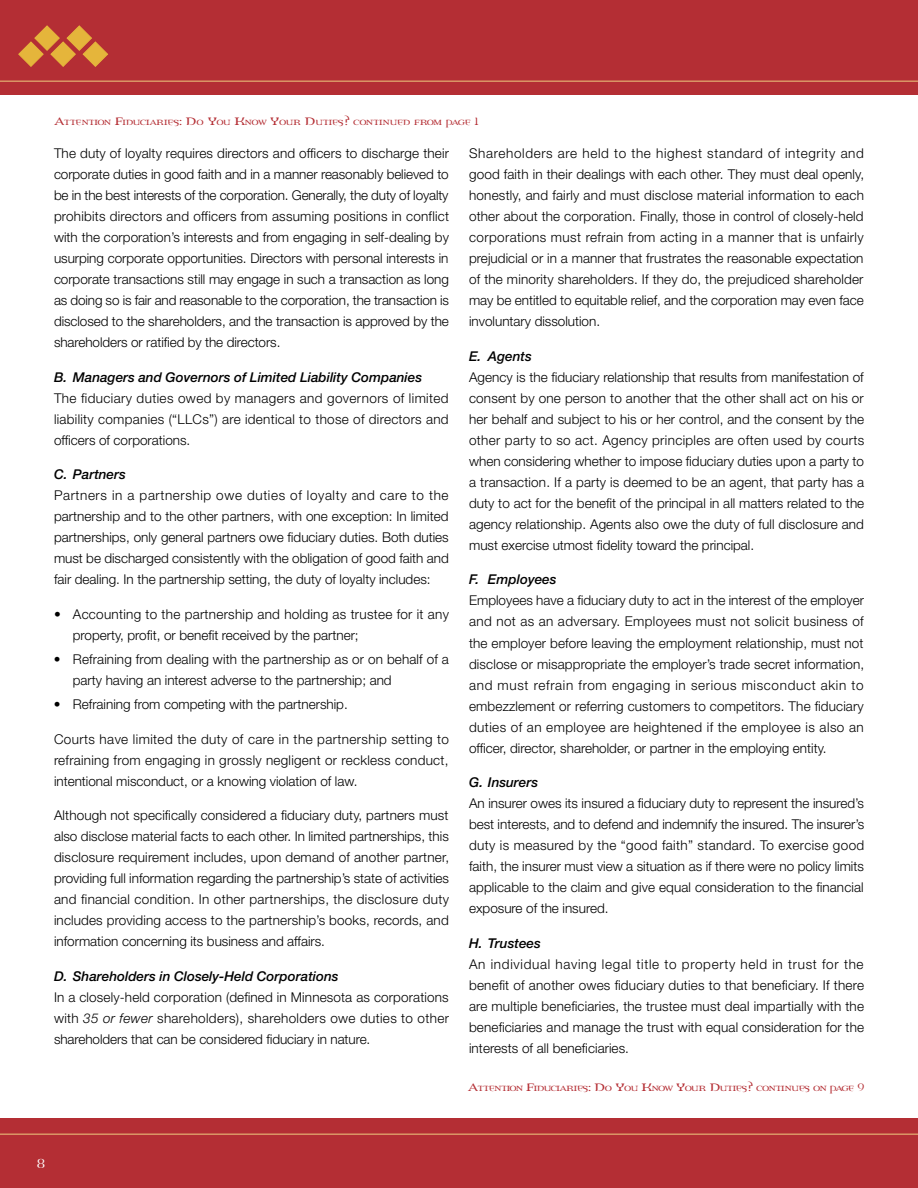
<style>
.page{position:relative;width:918px;height:1188px;background:#fff}
.page>*{position:absolute;margin:0;border:0;box-sizing:border-box;transform-origin:0 0}
.t1{font:18px "Percolator Expert";color:#fff}
.t2{font:300 13.5px/21px "Helvetica Neue LT Std";color:#000;text-align:justify}
.t3{font:italic 500 13.5px "Helvetica Neue LT Std";color:#000}
.t4{font:300 13.5px/21px "Helvetica Neue LT Std";letter-spacing:.02em;color:#000}
.t5{font:10.5px "Percolator Expert";color:#b42e34}
.t6{font:10.5px "Percolator Expert";letter-spacing:-.02em;color:#b42e34}
.s1{font-size:15px}
.s2{font-style:italic}
</style>
<div class="page">
<div style="left:0;top:0;width:918px;height:94px;background:#b42e34"></div>
<div style="left:0;top:1119px;width:918px;height:69px;background:#b42e34"></div>
<hr style="left:0;top:1134px;width:918px;height:1px;background:#eecb7e">
<hr style="left:0;top:81px;width:918px;height:1px;background:#eecb7e">
<svg style="left:18px;top:25px;width:90px;height:42px"></svg>
<p class="t5" style="left:54px;top:116px;width:425px"><span class="s1">A</span>ttention <span class="s1">F</span>iduciaries<span class="s1">: D</span>o <span class="s1">Y</span>ou <span class="s1">K</span>now <span class="s1">Y</span>our <span class="s1">D</span>uties<span class="s1">?</span> continued from page <span class="s1">1</span></p>
<p class="t2" style="left:54px;top:143px;width:397px">The duty of loyalty requires directors and officers to discharge their corporate duties in good faith and in a manner reasonably believed to be in the best interests of the corporation. Generally, the duty of loyalty prohibits directors and officers from assuming positions in conflict with the corporation’s interests and from engaging in self-dealing by usurping corporate opportunities. Directors with personal interests in corporate transactions still may engage in such a transaction as long as doing so is fair and reasonable to the corporation, the transaction is disclosed to the shareholders, and the transaction is approved by the shareholders or ratified by the directors.</p>
<p class="t3" style="left:54px;top:369px;width:370px">B. Managers and Governors of Limited Liability Companies</p>
<p class="t2" style="left:54px;top:387px;width:396px">The fiduciary duties owed by managers and governors of limited liability companies (“LLCs”) are identical to those of directors and officers of corporations.</p>
<p class="t3" style="left:54px;top:466px;width:73px">C. Partners</p>
<p class="t2" style="left:54px;top:485px;width:396px">Partners in a partnership owe duties of loyalty and care to the partnership and to the other partners, with one exception: In limited partnerships, only general partners owe fiduciary duties. Both duties must be discharged consistently with the obligation of good faith and fair dealing. In the partnership setting, the duty of loyalty includes:</p>
<p class="t4" style="left:73px;top:603px;width:378px;text-indent:-19px">• Accounting to the partnership and holding as trustee for it any property, profit, or benefit received by the partner;</p>
<p class="t2" style="left:73px;top:648px;width:377px;text-indent:-19px">• Refraining from dealing with the partnership as or on behalf of a party having an interest adverse to the partnership; and</p>
<p class="t2" style="left:54px;top:694px;width:295px">• Refraining from competing with the partnership.</p>
<p class="t2" style="left:54px;top:728px;width:397px">Courts have limited the duty of care in the partnership setting to refraining from engaging in grossly negligent or reckless conduct, intentional misconduct, or a knowing violation of law.</p>
<p class="t2" style="left:54px;top:805px;width:397px">Although not specifically considered a fiduciary duty, partners must also disclose material facts to each other. In limited partnerships, this disclosure requirement includes, upon demand of another partner, providing full information regarding the partnership’s state of activities and financial condition. In other partnerships, the disclosure duty includes providing access to the partnership’s books, records, and information concerning its business and affairs.</p>
<p class="t3" style="left:54px;top:968px;width:286px">D. Shareholders in Closely-Held Corporations</p>
<p class="t2" style="left:54px;top:986px;width:396px">In a closely-held corporation (defined in Minnesota as corporations with <span class="s2">35 or fewer</span> shareholders), shareholders owe duties to other shareholders that can be considered fiduciary in nature.</p>
<p class="t2" style="left:469px;top:143px;width:397px">Shareholders are held to the highest standard of integrity and good faith in their dealings with each other. They must deal openly, honestly, and fairly and must disclose material information to each other about the corporation. Finally, those in control of closely-held corporations must refrain from acting in a manner that is unfairly prejudicial or in a manner that frustrates the reasonable expectation of the minority shareholders. If they do, the prejudiced shareholder may be entitled to equitable relief, and the corporation may even face involuntary dissolution.</p>
<p class="t3" style="left:469px;top:348px;width:64px">E. Agents</p>
<p class="t2" style="left:469px;top:366px;width:397px">Agency is the fiduciary relationship that results from manifestation of consent by one person to another that the other shall act on his or her behalf and subject to his or her control, and the consent by the other party to so act. Agency principles are often used by courts when considering whether to impose fiduciary duties upon a party to a transaction. If a party is deemed to be an agent, that party has a duty to act for the benefit of the principal in all matters related to the agency relationship. Agents also owe the duty of full disclosure and must exercise utmost fidelity toward the principal.</p>
<p class="t3" style="left:469px;top:572px;width:89px">F. Employees</p>
<p class="t2" style="left:469px;top:590px;width:397px">Employees have a fiduciary duty to act in the interest of the employer and not as an adversary. Employees must not solicit business of the employer before leaving the employment relationship, must not disclose or misappropriate the employer’s trade secret information, and must refrain from engaging in serious misconduct akin to embezzlement or referring customers to competitors. The fiduciary duties of an employee are heightened if the employee is also an officer, director, shareholder, or partner in the employing entity.</p>
<p class="t3" style="left:469px;top:774px;width:71px">G. Insurers</p>
<p class="t2" style="left:469px;top:792px;width:397px">An insurer owes its insured a fiduciary duty to represent the insured’s best interests, and to defend and indemnify the insured. The insurer’s duty is measured by the “good faith” standard. To exercise good faith, the insurer must view a situation as if there were no policy limits applicable to the claim and give equal consideration to the financial exposure of the insured.</p>
<p class="t3" style="left:469px;top:935px;width:73px">H. Trustees</p>
<p class="t2" style="left:469px;top:953px;width:397px">An individual having legal title to property held in trust for the benefit of another owes fiduciary duties to that beneficiary. If there are multiple beneficiaries, the trustee must deal impartially with the beneficiaries and manage the trust with equal consideration for the interests of all beneficiaries.</p>
<p class="t6" style="left:468px;top:1082px;width:398px"><span class="s1">A</span>ttention <span class="s1">F</span>iduciaries<span class="s1">: D</span>o <span class="s1">Y</span>ou <span class="s1">K</span>now <span class="s1">Y</span>our <span class="s1">D</span>uties<span class="s1">?</span> continues on page <span class="s1">9</span></p>
<h1 class="t1" style="left:37px;top:1153px;width:9px">8</h1>
</div>
